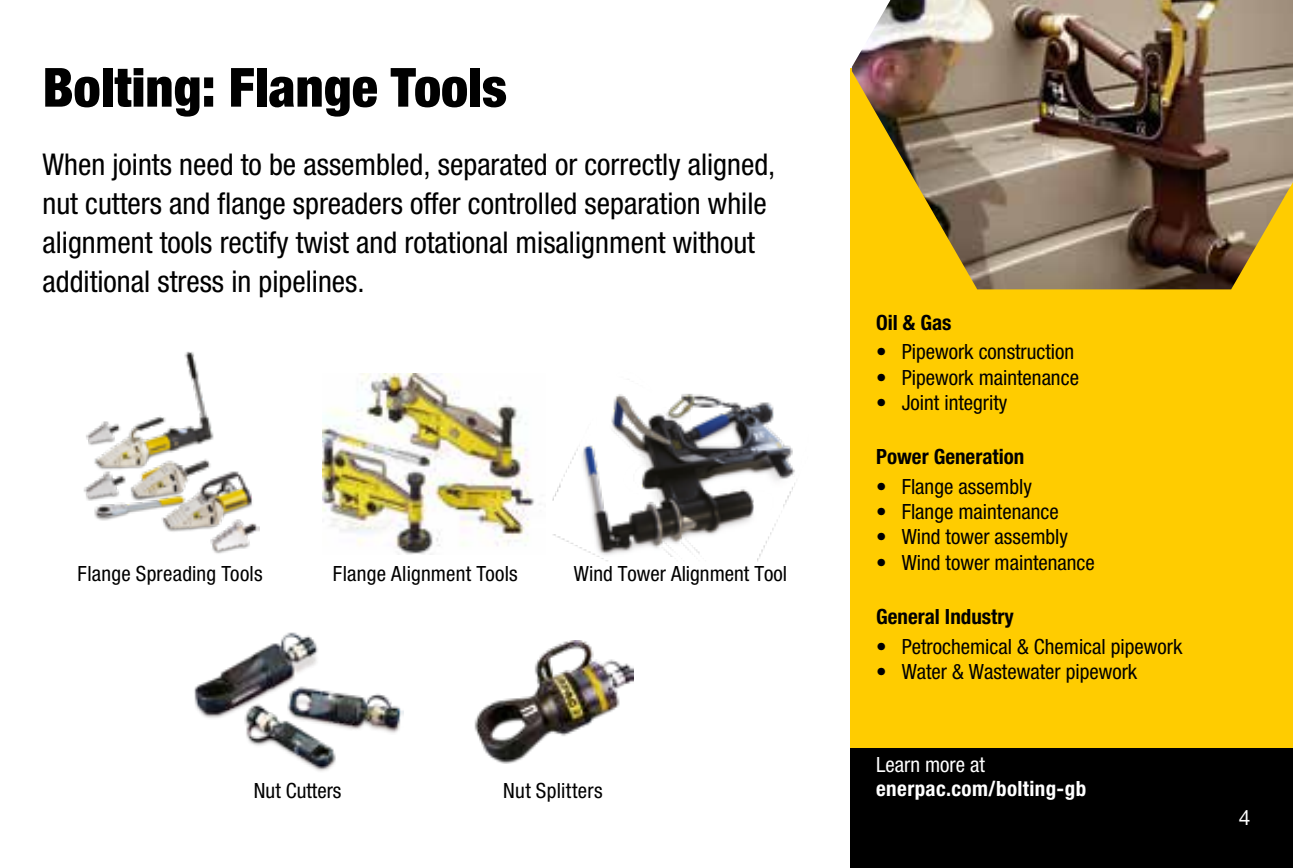
<style>
.page{position:relative;width:1293px;height:868px;background:#fff}
.page>*{position:absolute;margin:0;border:0;box-sizing:border-box;transform-origin:0 0}
.t1{font:900 condensed 54px "Helvetica Neue LTW1 G";color:#000}
.t2{font:condensed 30px/39px "Helvetica Neue LTW1 G";color:#000}
.t3{font:condensed 21px "Helvetica Neue LTW1 G";color:#000}
.t4{font:700 condensed 21px "Helvetica Neue LTW1 G";color:#000}
.t5{font:700 condensed 21px "Helvetica Neue LTW1 G";letter-spacing:.02em;color:#fff}
.t6{font:condensed 21px "Helvetica Neue LTW1 G";letter-spacing:.02em;color:#000}
.t7{font:condensed 21px "Helvetica Neue LTW1 G";color:#fff}
.t8{font:21px "Helvetica Neue LTW1 G";color:#fff}
</style>
<div class="page">
<div style="left:850px;top:68px;width:443px;height:689px;background:#fc0"></div>
<div style="left:850px;top:748px;width:443px;height:119px;background:#000"></div>
<img style="left:852px;top:0;width:441px;height:289px">
<img style="left:83px;top:351px;width:177px;height:203px">
<img style="left:322px;top:373px;width:213px;height:181px">
<img style="left:553px;top:393px;width:242px;height:168px">
<img style="left:194px;top:632px;width:210px;height:139px">
<img style="left:474px;top:641px;width:160px;height:122px">
<h1 class="t1" style="left:43px;top:55px;width:466px">Bolting: Flange Tools</h1>
<p class="t2" style="left:43px;top:145px;width:734px">When joints need to be assembled, separated or correctly aligned, nut cutters and flange spreaders offer controlled separation while alignment tools rectify twist and rotational misalignment without additional stress in pipelines.</p>
<p class="t3" style="left:78px;top:561px;width:187px">Flange Spreading Tools</p>
<p class="t3" style="left:333px;top:561px;width:186px">Flange Alignment Tools</p>
<p class="t3" style="left:574px;top:561px;width:215px">Wind Tower Alignment Tool</p>
<p class="t3" style="left:254px;top:778px;width:89px">Nut Cutters</p>
<p class="t6" style="left:503px;top:778px;width:101px">Nut Splitters</p>
<p class="t4" style="left:876px;top:310px;width:77px">Oil &amp; Gas</p>
<p class="t3" style="left:876px;top:339px;width:200px">• Pipework construction</p>
<p class="t3" style="left:876px;top:364px;width:204px">• Pipework maintenance</p>
<p class="t3" style="left:876px;top:390px;width:133px">• Joint integrity</p>
<p class="t4" style="left:876px;top:444px;width:150px">Power Generation</p>
<p class="t3" style="left:876px;top:474px;width:157px">• Flange assembly</p>
<p class="t3" style="left:876px;top:499px;width:184px">• Flange maintenance</p>
<p class="t3" style="left:876px;top:524px;width:193px">• Wind tower assembly</p>
<p class="t3" style="left:876px;top:549px;width:220px">• Wind tower maintenance</p>
<p class="t4" style="left:876px;top:604px;width:139px">General Industry</p>
<p class="t3" style="left:876px;top:633px;width:308px">• Petrochemical &amp; Chemical pipework</p>
<p class="t3" style="left:876px;top:659px;width:263px">• Water &amp; Wastewater pipework</p>
<p class="t7" style="left:876px;top:751px;width:110px">Learn more at</p>
<p class="t5" style="left:876px;top:775px;width:212px">enerpac.com/bolting-gb</p>
<p class="t8" style="left:1238px;top:804px;width:13px">4</p>
</div>
